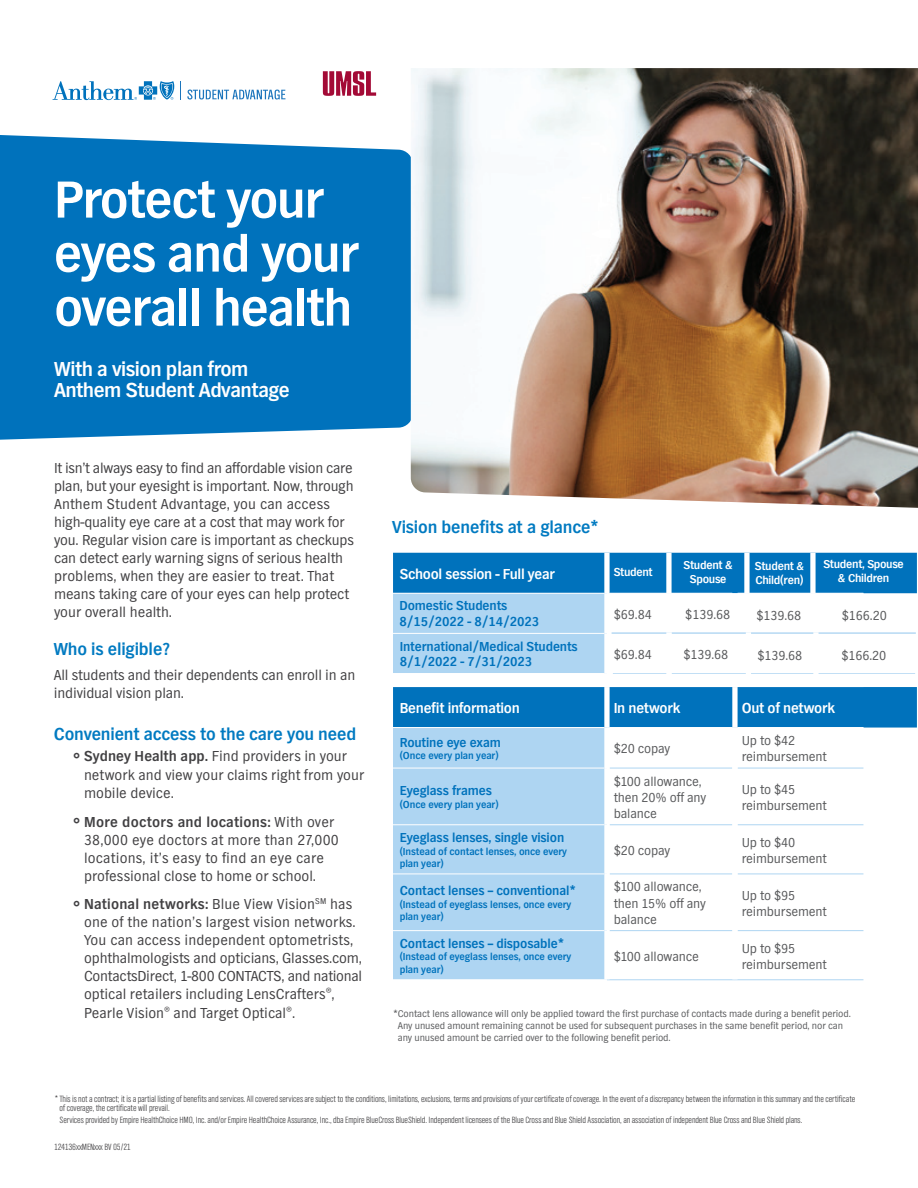
<style>
.page{position:relative;width:918px;height:1188px;background:#fff}
.page>*{position:absolute;margin:0;border:0;box-sizing:border-box;transform-origin:0 0}
.t1{font:700 54px/54px "TV Nord EF";letter-spacing:-.025em;color:#fff}
.t2{font:700 21px/21px "TV Nord EF";letter-spacing:-.025em;color:#fff}
.t3{font:700 18px "TV Nord EF";letter-spacing:-.01em;color:#007ac1}
.t4{font:15px/18px "TV Nord EF";letter-spacing:-.005em;color:#414042}
.t5{font:15px/18.1px "TV Nord EF";letter-spacing:.015em;color:#414042}
.t6{font:700 15px "TV Nord EF";letter-spacing:-.02em;color:#fff}
.t7{font:13.5px/16.2px "TV Nord EF";letter-spacing:-.01em;color:#58595b}
.t8{font:700 13.5px/15.9px "TV Nord EF";letter-spacing:-.01em;color:#0072bc}
.t9{font:700 12px/14.4px "TV Nord EF";letter-spacing:-.025em;color:#fff;text-align:center}
.t10{font:700 10.5px/12.6px "TV Nord EF";letter-spacing:-.01em;color:#0072bc}
.t11{font:10.2px/12.1px "TV Nord EF";letter-spacing:-.01em;color:#58595b}
.t12{font:300 9.3px/9.3px "TV Nord Cond EF";letter-spacing:-.01em;color:#414042}
.s1{font-family:"Arial";font-weight:700;font-size:18px}
.s2{font-weight:700}
</style>
<div class="page">
<div style="left:0;top:135px;width:411px;height:305px;background:#0072bc"></div>
<svg style="left:393px;top:553px;width:524px;height:175px;fill:#0072bc"></svg>
<svg style="left:393px;top:593px;width:470px;height:386px"></svg>
<hr style="left:393px;top:593px;width:211px;height:1px;background:#fff">
<hr style="left:610px;top:593px;width:122px;height:1px;background:#fff">
<hr style="left:738px;top:593px;width:125px;height:1px;background:#fff">
<hr style="left:393px;top:633px;width:211px;height:1px;background:#fff">
<hr style="left:393px;top:727px;width:211px;height:1px;background:#fff">
<hr style="left:610px;top:727px;width:122px;height:1px;background:#fff">
<hr style="left:738px;top:727px;width:125px;height:1px;background:#fff">
<hr style="left:613px;top:673px;width:302px;height:1px;background:#aed5f2">
<hr style="left:610px;top:768px;width:122px;height:1px;background:#aed5f2">
<hr style="left:738px;top:768px;width:125px;height:1px;background:#aed5f2">
<hr style="left:610px;top:824px;width:122px;height:1px;background:#aed5f2">
<hr style="left:738px;top:824px;width:125px;height:1px;background:#aed5f2">
<hr style="left:610px;top:874px;width:122px;height:1px;background:#aed5f2">
<hr style="left:738px;top:874px;width:125px;height:1px;background:#aed5f2">
<hr style="left:610px;top:930px;width:122px;height:1px;background:#aed5f2">
<hr style="left:738px;top:930px;width:125px;height:1px;background:#aed5f2">
<hr style="left:607px;top:979px;width:128px;height:1px;background:#aed5f2">
<hr style="left:735px;top:979px;width:128px;height:1px;background:#aed5f2">
<div style="left:604px;top:553px;width:6px;height:40px;background:#fff"></div>
<div style="left:744px;top:553px;width:6px;height:40px;background:#fff"></div>
<div style="left:604px;top:593px;width:6px;height:40px;background:#fff"></div>
<div style="left:604px;top:633px;width:6px;height:41px;background:#fff"></div>
<div style="left:604px;top:674px;width:6px;height:13px;background:#fff"></div>
<div style="left:604px;top:687px;width:6px;height:41px;background:#fff"></div>
<div style="left:732px;top:687px;width:6px;height:41px;background:#fff"></div>
<div style="left:604px;top:728px;width:6px;height:40px;background:#fff"></div>
<div style="left:732px;top:728px;width:6px;height:40px;background:#fff"></div>
<div style="left:604px;top:768px;width:6px;height:57px;background:#fff"></div>
<div style="left:732px;top:768px;width:6px;height:57px;background:#fff"></div>
<div style="left:604px;top:825px;width:6px;height:49px;background:#fff"></div>
<div style="left:732px;top:825px;width:6px;height:49px;background:#fff"></div>
<div style="left:604px;top:874px;width:6px;height:57px;background:#fff"></div>
<div style="left:732px;top:874px;width:6px;height:57px;background:#fff"></div>
<div style="left:604px;top:931px;width:6px;height:48px;background:#fff"></div>
<div style="left:732px;top:931px;width:6px;height:48px;background:#fff"></div>
<hr style="left:393px;top:673px;width:211px;height:1px;background:#fff">
<hr style="left:393px;top:768px;width:211px;height:1px;background:#fff">
<hr style="left:393px;top:824px;width:211px;height:1px;background:#fff">
<hr style="left:393px;top:874px;width:211px;height:1px;background:#fff">
<hr style="left:393px;top:930px;width:211px;height:1px;background:#fff">
<hr style="left:612px;top:632px;width:304px;height:2px;background:#aed5f2">
<div style="left:813px;top:632px;width:6px;height:46px;background:#fff"></div>
<svg style="left:187px;top:89px;width:98px;height:11px"></svg>
<svg style="left:53px;top:81px;width:121px;height:19px"></svg>
<img style="left:322px;top:71px;width:55px;height:25px">
<img style="left:411px;top:68px;width:507px;height:440px">
<div style="left:666px;top:553px;width:6px;height:40px;background:#fff"></div>
<div style="left:810px;top:553px;width:6px;height:40px;background:#fff"></div>
<div style="left:666px;top:632px;width:6px;height:46px;background:#fff"></div>
<div style="left:746px;top:632px;width:5px;height:46px;background:#fff"></div>
<h1 class="t1" style="left:54px;top:173px;width:307px">Protect your eyes and your overall health</h1>
<h2 class="t2" style="left:54px;top:358px;width:237px">With a vision plan from<br>Anthem Student Advantage</h2>
<p class="t4" style="left:54px;top:459px;width:301px">It isn’t always easy to find an affordable vision care plan, but your eyesight is important. Now, through Anthem Student Advantage, you can access high-quality eye care at a cost that may work for you. Regular vision care is important as checkups can detect early warning signs of serious health problems, when they are easier to treat. That means taking care of your eyes can help protect your overall health.</p>
<p class="t3" style="left:54px;top:639px;width:118px">Who is eligible?</p>
<p class="t4" style="left:54px;top:666px;width:303px">All students and their dependents can enroll in an individual vision plan.</p>
<p class="t3" style="left:54px;top:724px;width:304px">Convenient access to the care you need</p>
<p class="t4" style="left:84px;top:747px;width:282px;text-indent:-11px"><span class="s1">°</span> <span class="s2">Sydney Health app.</span> Find providers in your network and view your claims right from your mobile device.</p>
<p class="t5" style="left:84px;top:812px;width:256px;text-indent:-11px"><span class="s1">°</span> <span class="s2">More doctors and locations:</span> With over 38,000 eye doctors at more than 27,000 locations, it’s easy to find an eye care professional close to home or school.</p>
<p class="t4" style="left:84px;top:895px;width:280px;text-indent:-11px"><span class="s1">°</span> <span class="s2">National networks:</span> Blue View Vision<sup>SM</sup> has one of the nation’s largest vision networks.<br>You can access independent optometrists, ophthalmologists and opticians, Glasses.com, ContactsDirect, 1-800 CONTACTS, and national optical retailers including LensCrafters<sup>®</sup>, Pearle Vision<sup>®</sup> and Target Optical<sup>®</sup>.</p>
<p class="t3" style="left:392px;top:517px;width:209px">Vision benefits at a glance*</p>
<p class="t6" style="left:400px;top:565px;width:157px">School session - Full year</p>
<p class="t9" style="left:614px;top:565px;width:41px">Student</p>
<p class="t9" style="left:684px;top:558px;width:51px">Student &amp;<br>Spouse</p>
<p class="t8" style="left:399px;top:598px;width:141px">Domestic Students<br>8/15/2022 - 8/14/2023</p>
<p class="t7" style="left:614px;top:606px;width:40px">$69.84</p>
<p class="t7" style="left:685px;top:607px;width:46px">$139.68</p>
<p class="t8" style="left:400px;top:638px;width:180px">International/Medical Students<br>8/1/2022 - 7/31/2023</p>
<p class="t7" style="left:614px;top:646px;width:40px">$69.84</p>
<p class="t7" style="left:683px;top:646px;width:46px">$139.68</p>
<p class="t6" style="left:400px;top:700px;width:122px">Benefit information</p>
<p class="t6" style="left:614px;top:700px;width:68px">In network</p>
<p class="t6" style="left:742px;top:700px;width:95px">Out of network</p>
<p class="t8" style="left:400px;top:734px;width:103px">Routine eye exam</p>
<p class="t10" style="left:400px;top:750px;width:100px">(Once every plan year)</p>
<p class="t9" style="left:755px;top:558px;width:51px;text-align:left">Student &amp;<br>Child(ren)</p>
<p class="t9" style="left:823px;top:557px;width:82px">Student, Spouse &amp; Children</p>
<p class="t7" style="left:756px;top:608px;width:46px">$139.68</p>
<p class="t7" style="left:757px;top:647px;width:46px">$139.68</p>
<p class="t7" style="left:842px;top:608px;width:46px">$166.20</p>
<p class="t7" style="left:841px;top:647px;width:46px">$166.20</p>
<p class="t7" style="left:614px;top:741px;width:58px">$20 copay</p>
<p class="t7" style="left:742px;top:732px;width:87px">Up to $42 reimbursement</p>
<p class="t8" style="left:400px;top:783px;width:94px">Eyeglass frames</p>
<p class="t10" style="left:400px;top:798px;width:100px">(Once every plan year)</p>
<p class="t7" style="left:614px;top:773px;width:94px">$100 allowance, then 20% off any balance</p>
<p class="t7" style="left:742px;top:781px;width:87px">Up to $45 reimbursement</p>
<p class="t8" style="left:400px;top:830px;width:166px">Eyeglass lenses, single vision</p>
<p class="t10" style="left:400px;top:845px;width:169px">(Instead of contact lenses, once every plan year)</p>
<p class="t7" style="left:614px;top:842px;width:58px">$20 copay</p>
<p class="t7" style="left:742px;top:834px;width:87px">Up to $40 reimbursement</p>
<p class="t8" style="left:400px;top:883px;width:178px">Contact lenses – conventional*</p>
<p class="t10" style="left:400px;top:898px;width:173px">(Instead of eyeglass lenses, once every plan year)</p>
<p class="t7" style="left:614px;top:879px;width:94px">$100 allowance, then 15% off any balance</p>
<p class="t7" style="left:742px;top:887px;width:87px">Up to $95 reimbursement</p>
<p class="t8" style="left:400px;top:935px;width:166px">Contact lenses – disposable*</p>
<p class="t10" style="left:400px;top:951px;width:173px">(Instead of eyeglass lenses, once every plan year)</p>
<p class="t7" style="left:614px;top:948px;width:87px">$100 allowance</p>
<p class="t7" style="left:742px;top:940px;width:87px">Up to $95 reimbursement</p>
<p class="t11" style="left:398px;top:1007px;width:455px;text-indent:-5px">*Contact lens allowance will only be applied toward the first purchase of contacts made during a benefit period.<br>Any unused amount remaining cannot be used for subsequent purchases in the same benefit period, nor can any unused amount be carried over to the following benefit period.</p>
<p class="t12" style="left:59px;top:1094px;width:797px;text-indent:-5px">* This is not a contract; it is a partial listing of benefits and services. All covered services are subject to the conditions, limitations, exclusions, terms and provisions of your certificate of coverage. In the event of a discrepancy between the information in this summary and the certificate of coverage, the certificate will prevail.</p>
<p class="t12" style="left:59px;top:1115px;width:744px">Services provided by Empire HealthChoice HMO, Inc. and/or Empire HealthChoice Assurance, Inc., dba Empire BlueCross BlueShield. Independent licensees of the Blue Cross and Blue Shield Association, an association of independent Blue Cross and Blue Shield plans.</p>
<p class="t12" style="left:54px;top:1143px;width:78px">124136xxMENxxx BV 05/21</p>
</div>
